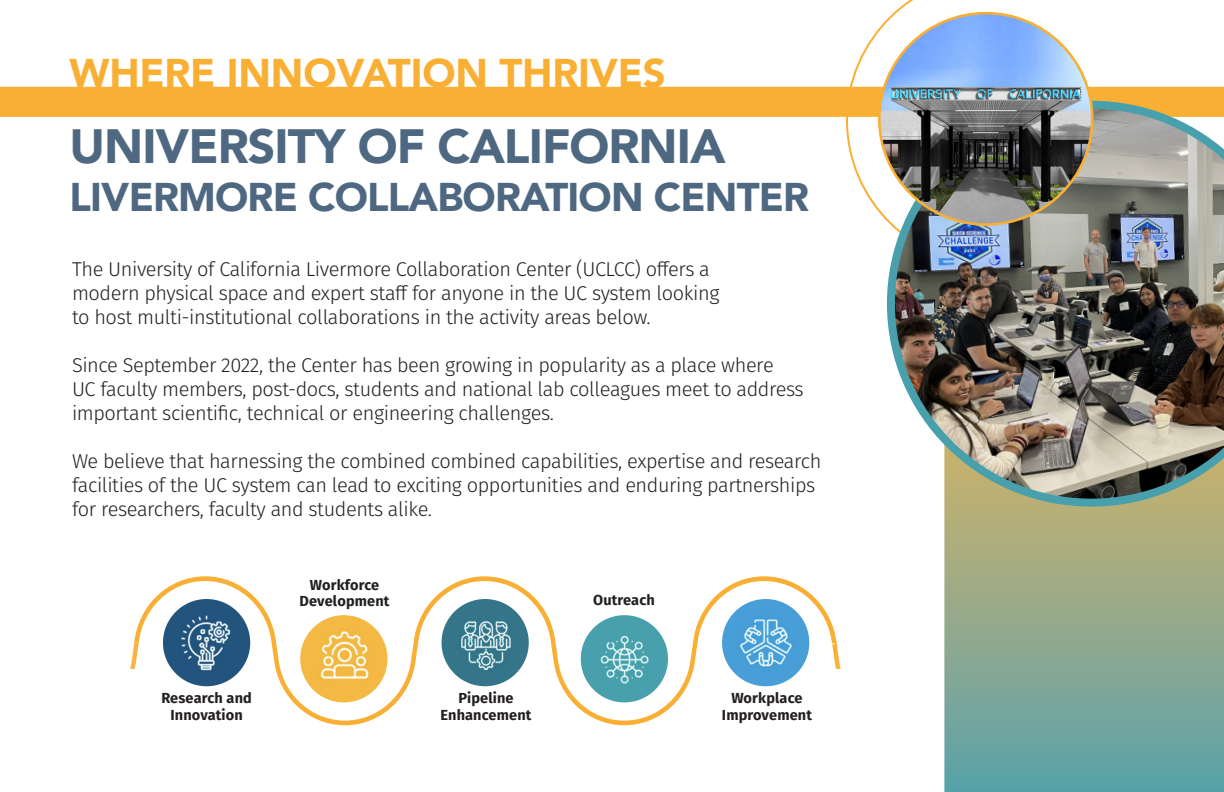
<style>
.page{position:relative;width:1224px;height:792px;background:#fff}
.page>*{position:absolute;margin:0;border:0;box-sizing:border-box;transform-origin:0 0}
.t1{font:900 48px "Avenir";letter-spacing:-.02em;color:#4e6881}
.t2{font:900 40px "Avenir";letter-spacing:-.02em;color:#4e6881}
.t3{font:900 40px "Avenir";letter-spacing:-.005em;color:#f9af34}
.t4{font:300 20px/24px "Fira Sans";letter-spacing:-.02em;color:#231f20}
.t5{font:700 14.6px/16.2px "Fira Sans";letter-spacing:.01em;color:#231f20;text-align:center}
</style>
<div class="page">
<svg style="left:944px;top:507px;width:280px;height:285px;background:#8aa890"></svg>
<svg style="left:845px;top:0;width:156px;height:212px"></svg>
<div style="left:0;top:87px;width:1224px;height:30px;background:#f9af34"></div>
<svg style="left:135px;top:576px;width:701px;height:150px"></svg>
<svg style="left:829px;top:638px;width:12px;height:88px"></svg>
<svg style="left:130px;top:637px;width:12px;height:89px"></svg>
<div style="left:834px;top:669px;width:100px;height:63px;background:#fff"></div>
<div style="left:42px;top:669px;width:99px;height:63px;background:#fff"></div>
<img style="left:163px;top:599px;width:87px;height:87px;border-radius:44px">
<img style="left:300px;top:615px;width:88px;height:87px;border-radius:44px">
<img style="left:442px;top:599px;width:87px;height:87px;border-radius:44px">
<img style="left:581px;top:615px;width:87px;height:87px;border-radius:44px">
<img style="left:722px;top:599px;width:87px;height:87px;border-radius:44px">
<img style="left:887px;top:101px;width:337px;height:406px">
<img style="left:879px;top:13px;width:213px;height:212px">
<p class="t3" style="left:70px;top:39px;width:598px">WHERE INNOVATION THRIVES</p>
<p class="t1" style="left:70px;top:105px;width:658px">UNIVERSITY OF CALIFORNIA</p>
<p class="t2" style="left:70px;top:163px;width:741px">LIVERMORE COLLABORATION CENTER</p>
<p class="t4" style="left:72px;top:257px;width:649px">The University of California Livermore Collaboration Center (UCLCC) offers a modern physical space and expert staff for anyone in the UC system looking to host multi-institutional collaborations in the activity areas below.</p>
<p class="t4" style="left:72px;top:353px;width:703px">Since September 2022, the Center has been growing in popularity as a place where</p>
<p class="t4" style="left:72px;top:377px;width:733px">UC faculty members, post-docs, students and national lab colleagues meet to address</p>
<p class="t4" style="left:72px;top:401px;width:484px">important scientific, technical or engineering challenges.</p>
<p class="t4" style="left:72px;top:449px;width:751px">We believe that harnessing the combined combined capabilities, expertise and research</p>
<p class="t4" style="left:72px;top:473px;width:745px">facilities of the UC system can lead to exciting opportunities and enduring partnerships</p>
<p class="t4" style="left:72px;top:497px;width:361px">for researchers, faculty and students alike.</p>
<p class="t5" style="left:161px;top:689px;width:92px">Research and<br>Innovation</p>
<p class="t5" style="left:300px;top:576px;width:91px">Workforce<br>Development</p>
<p class="t5" style="left:441px;top:689px;width:92px">Pipeline<br>Enhancement</p>
<p class="t5" style="left:593px;top:591px;width:63px">Outreach</p>
<p class="t5" style="left:722px;top:689px;width:92px">Workplace<br>Improvement</p>
</div>
